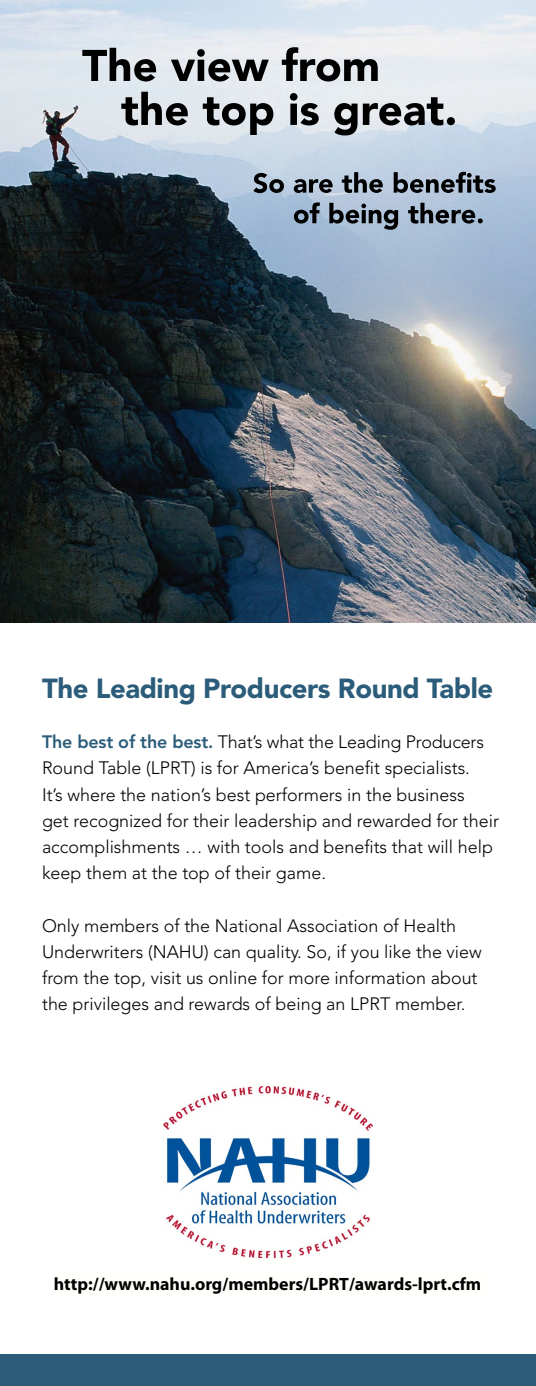
<style>
.page{position:relative;width:536px;height:1386px;background:#fff}
.page>*{position:absolute;margin:0;border:0;box-sizing:border-box;transform-origin:0 0}
.t1{font:900 27.47px "Avenir LT Std";letter-spacing:-.015em;color:#2b5c79}
.t2{font:800 19.07px "Avenir LT Std";color:#000}
.t3{font:300 17.85px/26.2px "Avenir LT Std";color:#000}
.t4{font:700 17.85px "Myriad Pro";color:#000}
.s1{font-weight:800;color:#2b5c79}
</style>
<div class="page">
<img style="left:0;top:0;width:536px;height:623px">
<svg style="left:253px;top:172px;width:242px;height:21px"></svg>
<svg style="left:294px;top:202px;width:188px;height:28px"></svg>
<svg style="left:82px;top:47px;width:295px;height:35px"></svg>
<svg style="left:121px;top:92px;width:334px;height:43px"></svg>
<div style="left:0;top:1354px;width:536px;height:32px;background:#2b5c79"></div>
<img style="left:163px;top:1087px;width:210px;height:170px">
<h1 class="t1" style="left:42px;top:672px;width:452px">The Leading Producers Round Table</h1>
<p class="t3" style="left:42px;top:729px;width:458px"><span class="s1">The best of the best.</span> That’s what the Leading Producers Round Table (LPRT) is for America’s benefit specialists.<br>It’s where the nation’s best performers in the business<br>get recognized for their leadership and rewarded for their accomplishments … with tools and benefits that will help keep them at the top of their game.</p>
<p class="t3" style="left:42px;top:912px;width:441px">Only members of the National Association of Health Underwriters (NAHU) can quality. So, if you like the view from the top, visit us online for more information about the privileges and rewards of being an LPRT member.</p>
<p class="t2" style="left:55px;top:1274px;width:426px">http://www.nahu.org/members/awards-lprt.cfm</p>
<p class="t4" style="left:54px;top:1273px;width:428px">http://www.nahu.org/members/LPRT/awards-lprt.cfm</p>
</div>
